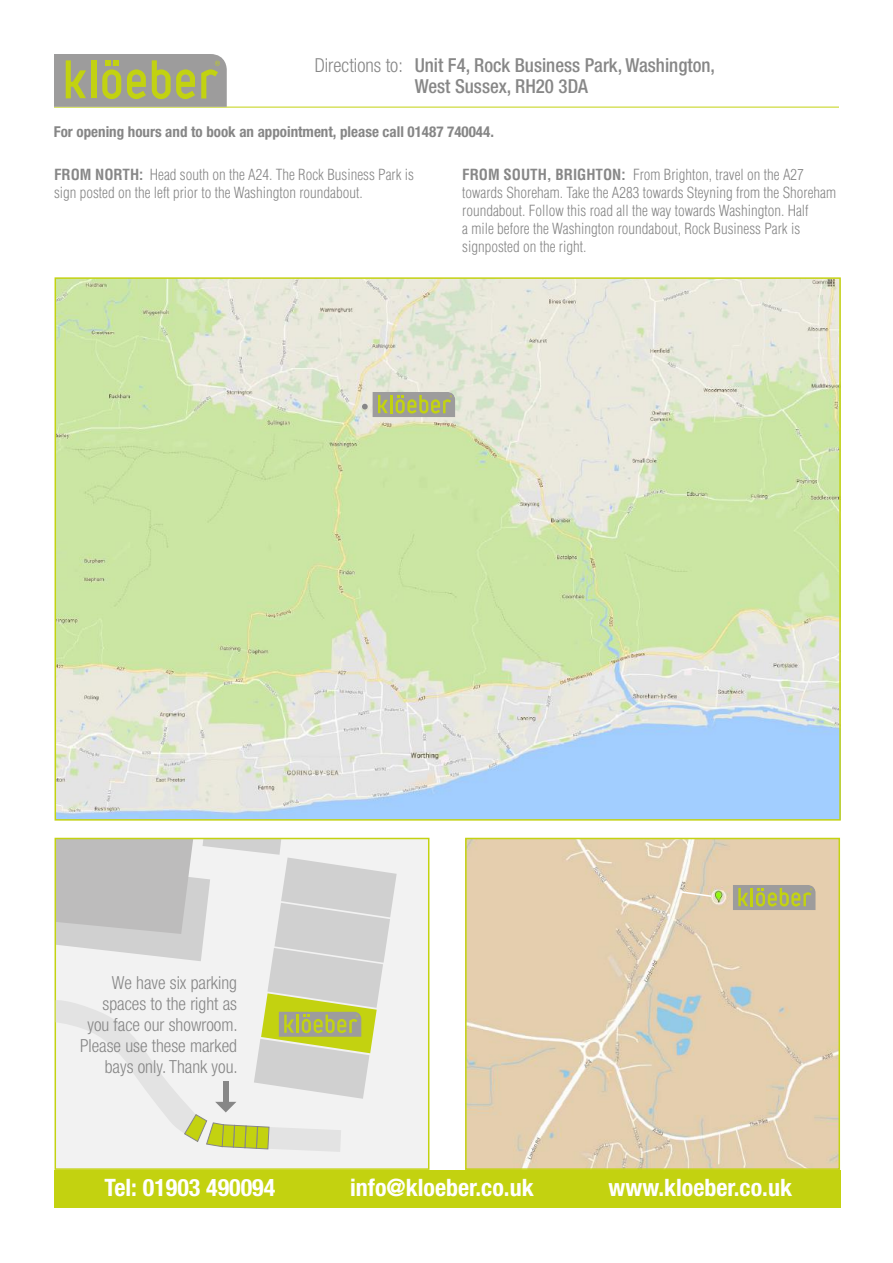
<style>
.page{position:relative;width:893px;height:1263px;background:#fff}
.page>*{position:absolute;margin:0;border:0;box-sizing:border-box;transform-origin:0 0}
.t1{font:700 condensed 24px "Helvetica Neue";color:#fff}
.t2{font:500 condensed 19.35px/21px "Helvetica Neue";color:#878787}
.t3{font:300 condensed 18px/21px "Helvetica Neue";color:#878787;text-align:right}
.t4{font:300 condensed 15px/18px "Helvetica";color:#878787}
.t5{font:700 condensed 15px "Helvetica Neue";color:#868686}
.s1{font-weight:300}
.s2{font-weight:700}
</style>
<div class="page">
<hr style="left:54px;top:107px;width:785px;height:1px;background:#c3d210">
<svg style="left:54px;top:54px;width:173px;height:53px;background:#a7aa79"></svg>
<img style="left:58px;top:280px;width:780px;height:538px">
<div style="left:55px;top:838px;width:374px;height:331px;background:#f2f2f2"></div>
<img style="left:468px;top:841px;width:369px;height:326px">
<div style="left:465px;top:838px;width:375px;height:332px;border:2px solid #c3d210"></div>
<div style="left:54px;top:1170px;width:786px;height:38px;background:#c3d210"></div>
<svg style="left:362px;top:392px;width:93px;height:25px;background:#adb082"></svg>
<svg style="left:733px;top:885px;width:83px;height:25px;background:#a7aa77"></svg>
<svg style="left:680px;top:890px;width:33px;height:8px"></svg>
<svg style="left:55px;top:838px;width:342px;height:314px"></svg>
<p class="t2" style="left:415px;top:55px;width:302px;text-indent:-100px"><span class="s1">Directions to:</span> Unit F4, Rock Business Park, Washington,<br>West Sussex, RH20 3DA</p>
<p class="t5" style="left:54px;top:122px;width:442px">For opening hours and to book an appointment, please call 01487 740044.</p>
<p class="t4" style="left:54px;top:166px;width:362px"><span class="s2">FROM NORTH:</span> Head south on the A24. The Rock Business Park is sign posted on the left prior to the Washington roundabout.</p>
<p class="t4" style="left:462px;top:166px;width:375px"><span class="s2">FROM SOUTH, BRIGHTON:</span> From Brighton, travel on the A27 towards Shoreham. Take the A283 towards Steyning from the Shoreham roundabout. Follow this road all the way towards Washington. Half<br>a mile before the Washington roundabout, Rock Business Park is signposted on the right.</p>
<p class="t3" style="left:80px;top:972px;width:159px">We have six parking spaces to the right as you face our showroom.<br>Please use these marked bays only. Thank you.</p>
<h1 class="t1" style="left:105px;top:1173px;width:172px">Tel: 01903 490094</h1>
<h1 class="t1" style="left:350px;top:1173px;width:185px">info@kloeber.co.uk</h1>
<h1 class="t1" style="left:609px;top:1173px;width:185px">www.kloeber.co.uk</h1>
</div>
